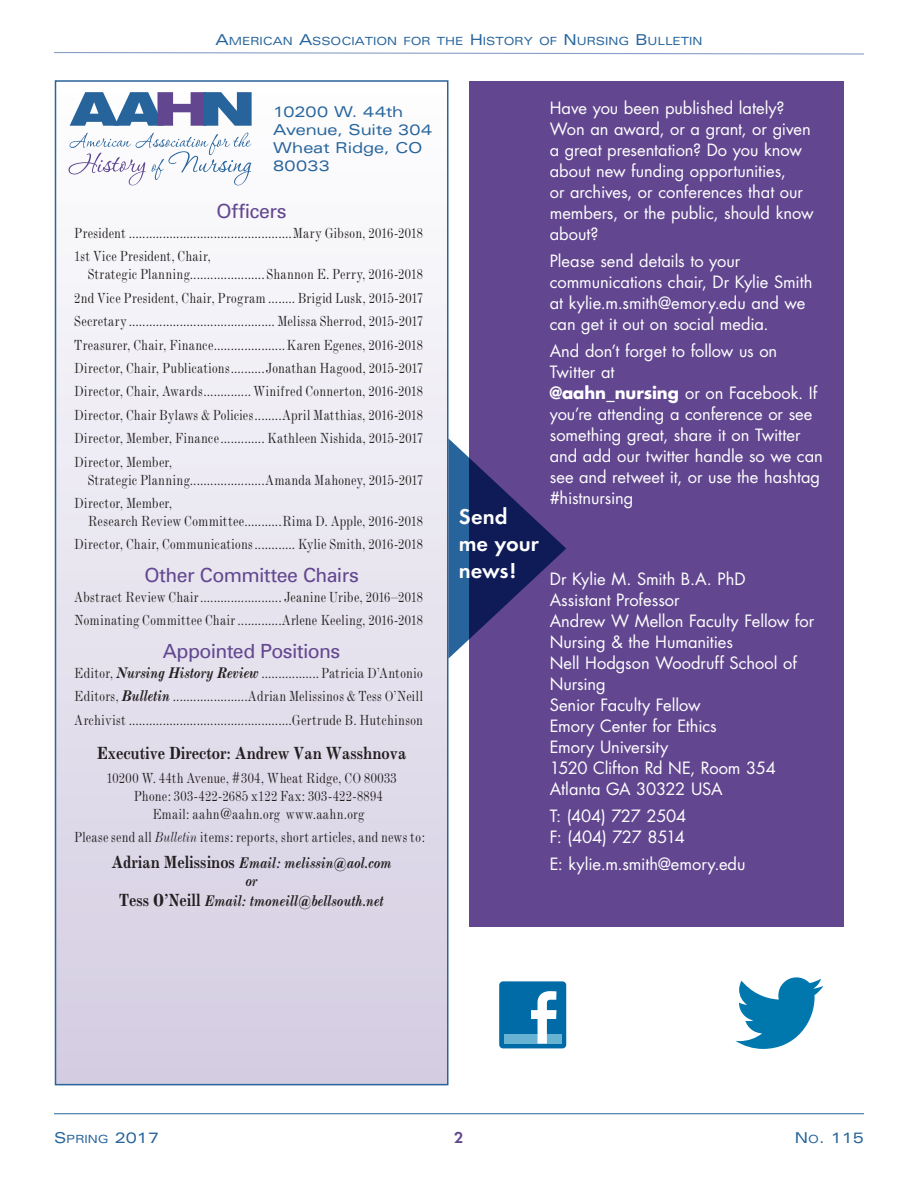
<style>
.page{position:relative;width:918px;height:1188px;background:#fff}
.page>*{position:absolute;margin:0;border:0;box-sizing:border-box;transform-origin:0 0}
.headline_15{font:600 22.5px/27px "Futura T";color:#fff}
.headline_13{font:19.5px "Univers";letter-spacing:-.025em;color:#624790}
.body{font:700 18px "Modern";color:#231f20;scale:.9 1}
.box_text_futura{font:16.5px/21px "Futura";letter-spacing:-.005em;color:#fff}
.t1{font:600 16.5px "Futura T";color:#624790}
.officers{font:condensed 15.75px/18px "Modern";letter-spacing:.02em;color:#231f20;scale:.9 1}
.body-2{font:italic 700 15.75px/18px "Modern";letter-spacing:-.005em;color:#231f20;text-align:center;scale:.9 1}
.t2{font:expanded 15px/18px "Univers";letter-spacing:-.005em;color:#27649b}
.t3{font:expanded 15px "Univers";color:#27649b}
.t4{font:expanded 11.25px "Univers";color:#27649b}
.s1{font-size:15px}
.s2{font-weight:700}
.s3{font-weight:700;font-style:italic;font-stretch:normal}
.s4{font-style:italic}
.s5{font-style:normal;font-size:18px}
.s6{font-size:11.25px}
</style>
<div class="page">
<svg style="left:54px;top:52px;width:810px;height:3px"></svg>
<hr style="left:54px;top:1113px;width:810px;height:1px;background:#27649b">
<div style="left:56px;top:81px;width:392px;height:1004px;background:linear-gradient(to bottom,#fefefe,#d3cce1)"></div>
<div style="left:55px;top:80px;width:393px;height:1005px;border:2px solid #27649b"></div>
<svg style="left:70px;top:92px;width:182px;height:34px"></svg>
<svg style="left:69px;top:133px;width:182px;height:52px"></svg>
<div style="left:469px;top:81px;width:374px;height:846px;background:#624790"></div>
<svg style="left:447px;top:437px;width:119px;height:223px"></svg>
<div style="left:499px;top:981px;width:67px;height:67px;background:#006ba7;border-radius:4px"></div>
<div style="left:504px;top:1034px;width:57px;height:10px;background:#68b2d3"></div>
<svg style="left:531px;top:991px;width:26px;height:53px"></svg>
<svg style="left:735px;top:977px;width:89px;height:72px"></svg>
<p class="t4" style="left:215px;top:34px;width:489px"><span class="s1">A</span>MERICAN <span class="s1">A</span>SSOCIATION FOR THE <span class="s1">H</span> ISTORY OF <span class="s1">N</span> URSING <span class="s1">B</span>ULLETIN</p>
<p class="t2" style="left:273px;top:102px;width:160px">10200 W. 44th<br>Avenue, Suite 304<br>Wheat Ridge, CO<br>80033</p>
<p class="box_text_futura" style="left:550px;top:97px;width:265px">Have you been published lately?<br>Won an award, or a grant, or given a great presentation? Do you know about new funding opportunities,<br>or archives, or conferences that our members, or the public, should know about?</p>
<p class="box_text_futura" style="left:550px;top:250px;width:264px">Please send details to your communications chair, Dr Kylie Smith at kylie.m.smith@emory.edu and we can get it out on social media.</p>
<p class="box_text_futura" style="left:550px;top:340px;width:275px">And don’t forget to follow us on<br>Twitter at<br><span class="s2">@aahn_nursing</span> or on Facebook. If you’re attending a conference or see something great, share it on Twitter and add our twitter handle so we can see and retweet it, or use the hashtag #histnursing</p>
<p class="headline_13" style="left:217px;top:200px;width:72px">Officers</p>
<p class="officers" style="left:74px;top:224px;width:389px">President ................................................Mary Gibson, 2016-2018</p>
<p class="officers" style="left:88px;top:248px;width:374px;text-indent:-14px">1st Vice President, Chair,<br>Strategic Planning...................... Shannon E. Perry, 2016-2018</p>
<p class="officers" style="left:74px;top:289px;width:389px">2nd Vice President, Chair, Program ........ Brigid Lusk, 2015-2017</p>
<p class="officers" style="left:74px;top:312px;width:389px">Secretary........................................... Melissa Sherrod, 2015-2017</p>
<p class="officers" style="left:74px;top:336px;width:389px">Treasurer, Chair, Finance.....................Karen Egenes, 2016-2018</p>
<p class="officers" style="left:74px;top:359px;width:389px">Director, Chair, Publications..........Jonathan Hagood, 2015-2017</p>
<p class="officers" style="left:74px;top:383px;width:389px">Director, Chair, Awards.............. Winifred Connerton, 2016-2018</p>
<p class="officers" style="left:74px;top:406px;width:389px">Director, Chair Bylaws &amp; Policies........April Matthias, 2016-2018</p>
<p class="officers" style="left:74px;top:429px;width:389px">Director, Member, Finance.............Kathleen Nishida, 2015-2017</p>
<p class="officers" style="left:88px;top:453px;width:374px;text-indent:-14px">Director, Member,<br>Strategic Planning......................Amanda Mahoney, 2015-2017</p>
<p class="officers" style="left:88px;top:494px;width:374px;text-indent:-14px">Director, Member,<br>Research Review Committee...........Rima D. Apple, 2016-2018</p>
<p class="officers" style="left:74px;top:536px;width:389px">Director, Chair, Communications............ Kylie Smith, 2016-2018</p>
<p class="headline_13" style="left:144px;top:564px;width:216px">Other Committee Chairs</p>
<p class="officers" style="left:74px;top:588px;width:389px">Abstract Review Chair........................ Jeanine Uribe, 2016–2018</p>
<p class="officers" style="left:74px;top:612px;width:389px">Nominating Committee Chair.............Arlene Keeling, 2016-2018</p>
<p class="headline_13" style="left:163px;top:640px;width:179px">Appointed Positions</p>
<p class="officers" style="left:74px;top:664px;width:389px">Editor, <span class="s3">Nursing History Review</span> .................Patricia D’Antonio</p>
<p class="officers" style="left:74px;top:687px;width:389px">Editors, <span class="s3">Bulletin</span> ......................Adrian Melissinos &amp; Tess O’Neill</p>
<p class="officers" style="left:74px;top:711px;width:389px">Archivist ................................................Gertrude B. Hutchinson</p>
<p class="body" style="left:97px;top:743px;width:345px">Executive Director: Andrew Van Wasshnova</p>
<p class="officers" style="left:106px;top:769px;width:324px">10200 W. 44th Avenue, #304, Wheat Ridge, CO 80033</p>
<p class="officers" style="left:134px;top:787px;width:278px">Phone: 303-422-2685 x122 Fax: 303-422-8894</p>
<p class="officers" style="left:152px;top:805px;width:237px">Email: aahn@aahn.org www.aahn.org</p>
<p class="officers" style="left:74px;top:828px;width:391px">Please send all <span class="s4">Bulletin</span> items: reports, short articles, and news to:</p>
<p class="body-2" style="left:111px;top:854px;width:313px"><span class="s5">Adrian Melissinos</span> Email: melissin@aol.com or</p>
<p class="body-2" style="left:119px;top:892px;width:296px"><span class="s5">Tess O’Neill</span> Email: tmoneill@bellsouth.net</p>
<p class="headline_15" style="left:459px;top:502px;width:81px">Send me your news!</p>
<p class="box_text_futura" style="left:550px;top:568px;width:266px">Dr Kylie M. Smith B.A. PhD<br>Assistant Professor<br>Andrew W Mellon Faculty Fellow for<br>Nursing &amp; the Humanities<br>Nell Hodgson Woodruff School of<br>Nursing<br>Senior Faculty Fellow<br>Emory Center for Ethics<br>Emory University<br>1520 Clifton Rd NE, Room 354<br>Atlanta GA 30322 USA</p>
<p class="box_text_futura" style="left:550px;top:806px;width:138px">T: (404) 727 2504<br>F: (404) 727 8514</p>
<p class="box_text_futura" style="left:550px;top:854px;width:197px">E: kylie.m.smith@emory.edu</p>
<p class="t3" style="left:54px;top:1128px;width:107px">S<span class="s6">PRING</span> 2017</p>
<p class="t1" style="left:454px;top:1128px;width:11px">2</p>
<p class="t3" style="left:795px;top:1128px;width:71px">N<span class="s6">O</span>. 115</p>
</div>
